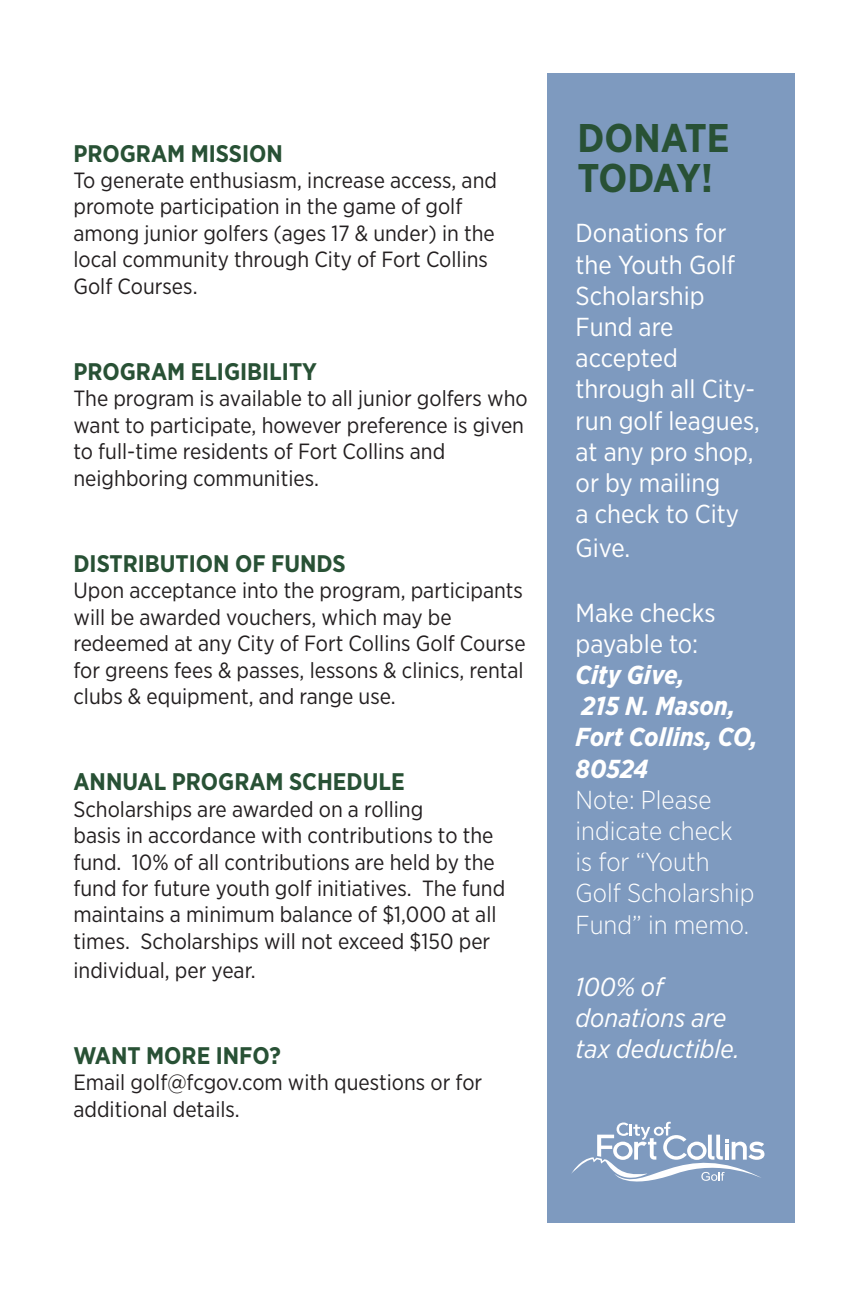
<style>
.page{position:relative;width:864px;height:1296px;background:#fff}
.page>*{position:absolute;margin:0;border:0;box-sizing:border-box;transform-origin:0 0}
.t1{font:700 40px/40px "Gotham Narrow";color:#285135}
.t2{font:26px/31.2px "Gotham Narrow";color:#fff}
.t3{font:300 26px/31.2px "Gotham Narrow";color:#fff}
.t4{font:italic 700 26px/31.2px "Gotham Narrow";color:#fff}
.t5{font:italic 26px/31.2px "Gotham Narrow";color:#fff}
.t6{font:700 24px "Gotham Narrow";color:#285135}
.t7{font:22px/26.4px "Gotham Narrow";color:#231f20}
</style>
<div class="page">
<div style="left:548px;top:73px;width:247px;height:1150px;background:#7e9abf"></div>
<svg style="left:571px;top:1122px;width:193px;height:60px"></svg>
<p class="t6" style="left:73px;top:138px;width:211px">PROGRAM MISSION</p>
<p class="t7" style="left:73px;top:167px;width:425px">To generate enthusiasm, increase access, and promote participation in the game of golf among junior golfers (ages 17 &amp; under) in the local community through City of Fort Collins Golf Courses.</p>
<p class="t6" style="left:73px;top:356px;width:245px">PROGRAM ELIGIBILITY</p>
<p class="t7" style="left:73px;top:385px;width:456px">The program is available to all junior golfers who want to participate, however preference is given to full-time residents of Fort Collins and neighboring communities.</p>
<p class="t6" style="left:73px;top:548px;width:274px">DISTRIBUTION OF FUNDS</p>
<p class="t7" style="left:73px;top:577px;width:454px">Upon acceptance into the program, participants will be awarded vouchers, which may be redeemed at any City of Fort Collins Golf Course for greens fees &amp; passes, lessons &amp; clinics, rental clubs &amp; equipment, and range use.</p>
<p class="t6" style="left:73px;top:766px;width:333px">ANNUAL PROGRAM SCHEDULE</p>
<p class="t7" style="left:73px;top:795px;width:433px">Scholarships are awarded on a rolling<br>basis in accordance with contributions to the fund. 10% of all contributions are held by the fund for future youth golf initiatives. The fund maintains a minimum balance of $1,000 at all times. Scholarships will not exceed $150 per</p>
<p class="t7" style="left:73px;top:956px;width:184px">individual, per year.</p>
<p class="t6" style="left:73px;top:1040px;width:209px">WANT MORE INFO?</p>
<p class="t7" style="left:73px;top:1069px;width:410px">Email golf@fcgov.com with questions or for additional details.</p>
<p class="t1" style="left:578px;top:118px;width:154px">DONATE<br>TODAY!</p>
<p class="t2" style="left:576px;top:217px;width:186px">Donations for the Youth Golf<br>Scholarship<br>Fund are accepted through all City&shy;run golf leagues, at any pro shop, or by mailing<br>a check to City</p>
<p class="t2" style="left:576px;top:532px;width:56px">Give.</p>
<p class="t2" style="left:576px;top:596px;width:142px">Make checks payable to:</p>
<p class="t4" style="left:576px;top:659px;width:183px">City Give,<br>215 N. Mason,<br>Fort Collins, CO,<br>80524</p>
<p class="t3" style="left:576px;top:783px;width:180px">Note: Please indicate check is for “Youth<br>Golf Scholarship<br>Fund” in memo.</p>
<p class="t5" style="left:576px;top:971px;width:165px">100% of donations are tax deductible.</p>
</div>
